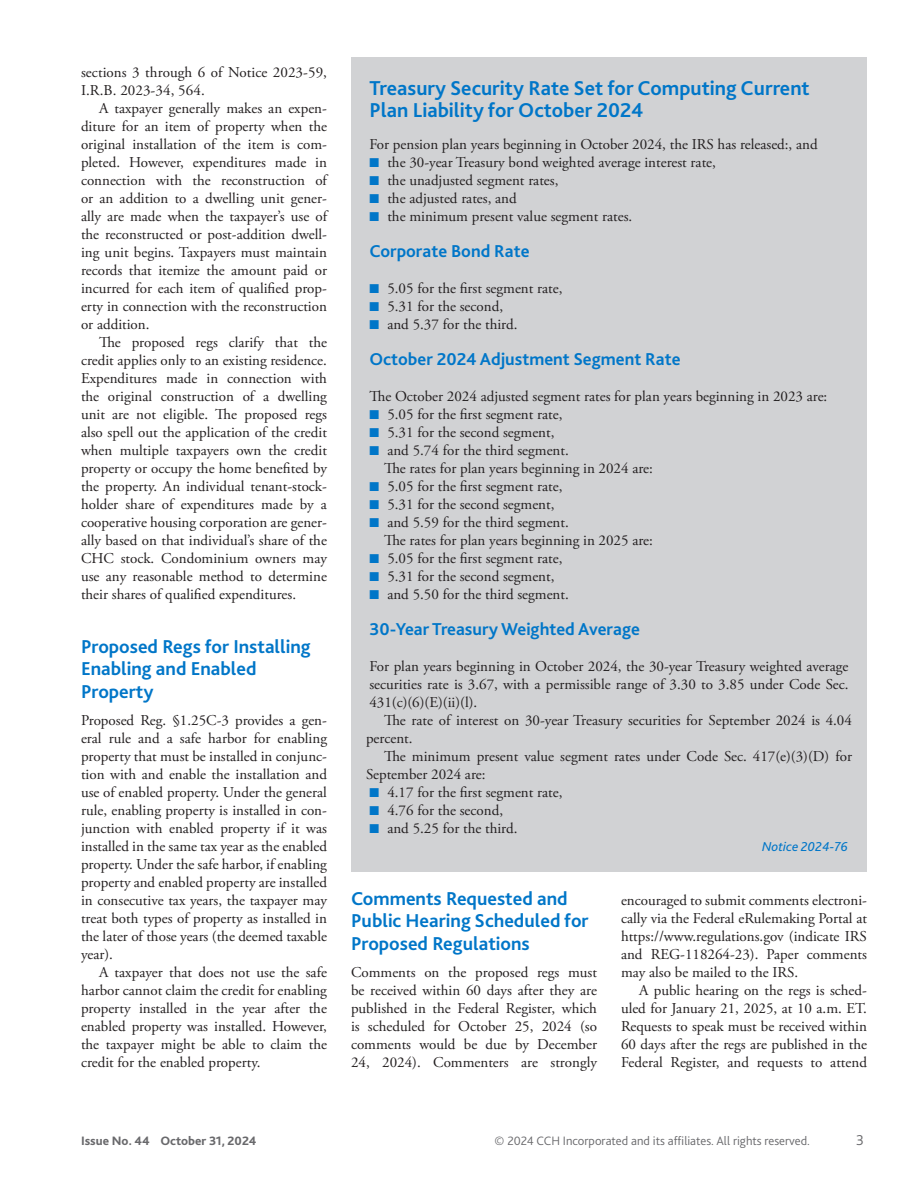
<style>
.page{position:relative;width:918px;height:1188px;background:#fff}
.page>*{position:absolute;margin:0;border:0;box-sizing:border-box;transform-origin:0 0}
.t1{font:700 21px/22.5px "Bliss 2";color:#0076c8}
.t2{font:700 19.5px/22.5px "Bliss 2";color:#0076c8}
.t3{font:700 18px "Bliss 2";color:#0076c8}
.t4{font:15px/18px "Adobe Garamond Pro";color:#231f20;text-align:justify}
.t5{font:300 15px "Bliss 2";color:#69696c}
.t6{font:italic 13.5px "Bliss 2";color:#0076c8}
.t7{font:300 12.75px "Bliss 2";color:#69696c}
.t8{font:800 12.75px "Bliss 2";color:#69696c}
.s1{color:#0076c8}
</style>
<div class="page">
<div style="left:351px;top:57px;width:516px;height:83px;background:#d1d2d4"></div>
<div style="left:351px;top:137px;width:516px;height:52px;background:#d1d2d4"></div>
<div style="left:351px;top:173px;width:516px;height:52px;background:#d1d2d4"></div>
<div style="left:351px;top:219px;width:516px;height:61px;background:#d1d2d4"></div>
<div style="left:351px;top:263px;width:516px;height:52px;background:#d1d2d4"></div>
<div style="left:351px;top:299px;width:516px;height:52px;background:#d1d2d4"></div>
<div style="left:351px;top:327px;width:516px;height:61px;background:#d1d2d4"></div>
<div style="left:351px;top:371px;width:516px;height:52px;background:#d1d2d4"></div>
<div style="left:351px;top:407px;width:516px;height:52px;background:#d1d2d4"></div>
<div style="left:351px;top:447px;width:516px;height:45px;background:#d1d2d4"></div>
<div style="left:351px;top:479px;width:516px;height:52px;background:#d1d2d4"></div>
<div style="left:351px;top:519px;width:516px;height:45px;background:#d1d2d4"></div>
<div style="left:351px;top:551px;width:516px;height:52px;background:#d1d2d4"></div>
<div style="left:351px;top:597px;width:516px;height:61px;background:#d1d2d4"></div>
<div style="left:351px;top:641px;width:516px;height:88px;background:#d1d2d4"></div>
<div style="left:351px;top:699px;width:516px;height:63px;background:#d1d2d4"></div>
<div style="left:351px;top:735px;width:516px;height:63px;background:#d1d2d4"></div>
<div style="left:351px;top:785px;width:516px;height:52px;background:#d1d2d4"></div>
<div style="left:351px;top:803px;width:516px;height:52px;background:#d1d2d4"></div>
<div style="left:351px;top:838px;width:516px;height:34px;background:#d1d2d4"></div>
<p class="t4" style="left:81px;top:63px;width:248px">sections 3 through 6 of Notice 2023-59,<br>I.R.B. 2023-34, 564.</p>
<p class="t4" style="left:81px;top:99px;width:248px;text-indent:18px">A taxpayer generally makes an expen&shy;diture for an item of property when the original installation of the item is com&shy;pleted. However, expenditures made in connection with the reconstruction of or an addition to a dwelling unit gener&shy;ally are made when the taxpayer’s use of the reconstructed or post-addition dwell&shy;ing unit begins. Taxpayers must maintain records that itemize the amount paid or incurred for each item of qualified prop&shy;erty in connection with the reconstruction or addition.</p>
<p class="t4" style="left:81px;top:333px;width:248px;text-indent:18px">The proposed regs clarify that the credit applies only to an existing residence.<br>Expenditures made in connection with the original construction of a dwelling unit are not eligible. The proposed regs also spell out the application of the credit when multiple taxpayers own the credit property or occupy the home benefited by the property. An individual tenant-stock&shy;holder share of expenditures made by a cooperative housing corporation are gener&shy;ally based on that individual’s share of the CHC stock. Condominium owners may use any reasonable method to determine their shares of qualified expenditures.</p>
<h2 class="t2" style="left:81px;top:634px;width:231px">Proposed Regs for Installing<br>Enabling and Enabled<br>Property</h2>
<p class="t4" style="left:81px;top:711px;width:248px">Proposed Reg. §1.25C-3 provides a gen&shy;eral rule and a safe harbor for enabling property that must be installed in conjunc&shy;tion with and enable the installation and use of enabled property. Under the general rule, enabling property is installed in con&shy;junction with enabled property if it was installed in the same tax year as the enabled property. Under the safe harbor, if enabling property and enabled property are installed in consecutive tax years, the taxpayer may treat both types of property as installed in the later of those years (the deemed taxable year).</p>
<p class="t4" style="left:81px;top:963px;width:248px;text-indent:18px">A taxpayer that does not use the safe harbor cannot claim the credit for enabling property installed in the year after the enabled property was installed. However, the taxpayer might be able to claim the credit for the enabled property.</p>
<h1 class="t1" style="left:369px;top:76px;width:442px">Treasury Security Rate Set for Computing Current<br>Plan Liability for October 2024</h1>
<p class="t4" style="left:369px;top:135px;width:450px">For pension plan years beginning in October 2024, the IRS has released:, and</p>
<p class="t4" style="left:369px;top:153px;width:348px"><span class="s1">■</span> the 30-year Treasury bond weighted average interest rate,</p>
<p class="t4" style="left:369px;top:171px;width:191px"><span class="s1">■</span> the unadjusted segment rates,</p>
<p class="t4" style="left:369px;top:189px;width:149px"><span class="s1">■</span> the adjusted rates, and</p>
<p class="t4" style="left:369px;top:207px;width:264px"><span class="s1">■</span> the minimum present value segment rates.</p>
<p class="t3" style="left:369px;top:239px;width:162px">Corporate Bond Rate</p>
<p class="t4" style="left:369px;top:279px;width:195px"><span class="s1">■</span> 5.05 for the first segment rate,</p>
<p class="t4" style="left:369px;top:297px;width:135px"><span class="s1">■</span> 5.31 for the second,</p>
<p class="t4" style="left:369px;top:315px;width:150px"><span class="s1">■</span> and 5.37 for the third.</p>
<p class="t3" style="left:369px;top:347px;width:313px">October 2024 Adjustment Segment Rate</p>
<p class="t4" style="left:369px;top:387px;width:460px">The October 2024 adjusted segment rates for plan years beginning in 2023 are:</p>
<p class="t4" style="left:369px;top:405px;width:195px"><span class="s1">■</span> 5.05 for the first segment rate,</p>
<p class="t4" style="left:369px;top:423px;width:187px"><span class="s1">■</span> 5.31 for the second segment,</p>
<p class="t4" style="left:384px;top:441px;width:270px;text-indent:-15px"><span class="s1">■</span> and 5.74 for the third segment.<br>The rates for plan years beginning in 2024 are:</p>
<p class="t4" style="left:369px;top:477px;width:195px"><span class="s1">■</span> 5.05 for the first segment rate,</p>
<p class="t4" style="left:369px;top:495px;width:187px"><span class="s1">■</span> 5.31 for the second segment,</p>
<p class="t4" style="left:384px;top:513px;width:270px;text-indent:-15px"><span class="s1">■</span> and 5.59 for the third segment.<br>The rates for plan years beginning in 2025 are:</p>
<p class="t4" style="left:369px;top:549px;width:195px"><span class="s1">■</span> 5.05 for the first segment rate,</p>
<p class="t4" style="left:369px;top:567px;width:187px"><span class="s1">■</span> 5.31 for the second segment,</p>
<p class="t4" style="left:369px;top:585px;width:201px"><span class="s1">■</span> and 5.50 for the third segment.</p>
<p class="t3" style="left:369px;top:617px;width:272px">30-Year Treasury Weighted Average</p>
<p class="t4" style="left:369px;top:657px;width:481px">For plan years beginning in October 2024, the 30-year Treasury weighted average securities rate is 3.67, with a permissible range of 3.30 to 3.85 under Code Sec.<br>431(c)(6)(E)(ii)(l).</p>
<p class="t4" style="left:366px;top:711px;width:487px;text-indent:18px">The rate of interest on 30-year Treasury securities for September 2024 is 4.04 percent.</p>
<p class="t4" style="left:366px;top:747px;width:488px;text-indent:18px">The minimum present value segment rates under Code Sec. 417(e)(3)(D) for<br>September 2024 are:</p>
<p class="t4" style="left:369px;top:783px;width:195px"><span class="s1">■</span> 4.17 for the first segment rate,</p>
<p class="t4" style="left:369px;top:801px;width:135px"><span class="s1">■</span> 4.76 for the second,</p>
<p class="t4" style="left:369px;top:819px;width:150px"><span class="s1">■</span> and 5.25 for the third.</p>
<p class="t6" style="left:762px;top:838px;width:88px">Notice 2024-76</p>
<h2 class="t2" style="left:351px;top:886px;width:239px">Comments Requested and<br>Public Hearing Scheduled for<br>Proposed Regulations</h2>
<p class="t4" style="left:351px;top:963px;width:248px">Comments on the proposed regs must be received within 60 days after they are published in the Federal Register, which is scheduled for October 25, 2024 (so comments would be due by December 24, 2024). Commenters are strongly</p>
<p class="t4" style="left:621px;top:891px;width:248px">encouraged to submit comments electroni&shy;cally via the Federal eRulemaking Portal at https://www.regulations.gov (indicate IRS and REG-118264-23). Paper comments may also be mailed to the IRS.</p>
<p class="t4" style="left:621px;top:981px;width:248px;text-indent:18px">A public hearing on the regs is sched&shy;uled for January 21, 2025, at 10 a.m. ET.<br>Requests to speak must be received within 60 days after the regs are published in the Federal Register, and requests to attend</p>
<p class="t8" style="left:81px;top:1133px;width:177px">Issue No. 44 October 31, 2024</p>
<p class="t7" style="left:495px;top:1133px;width:317px">© 2024 CCH Incorporated and its affiliates. All rights reserved.</p>
<p class="t5" style="left:856px;top:1131px;width:9px">3</p>
</div>
